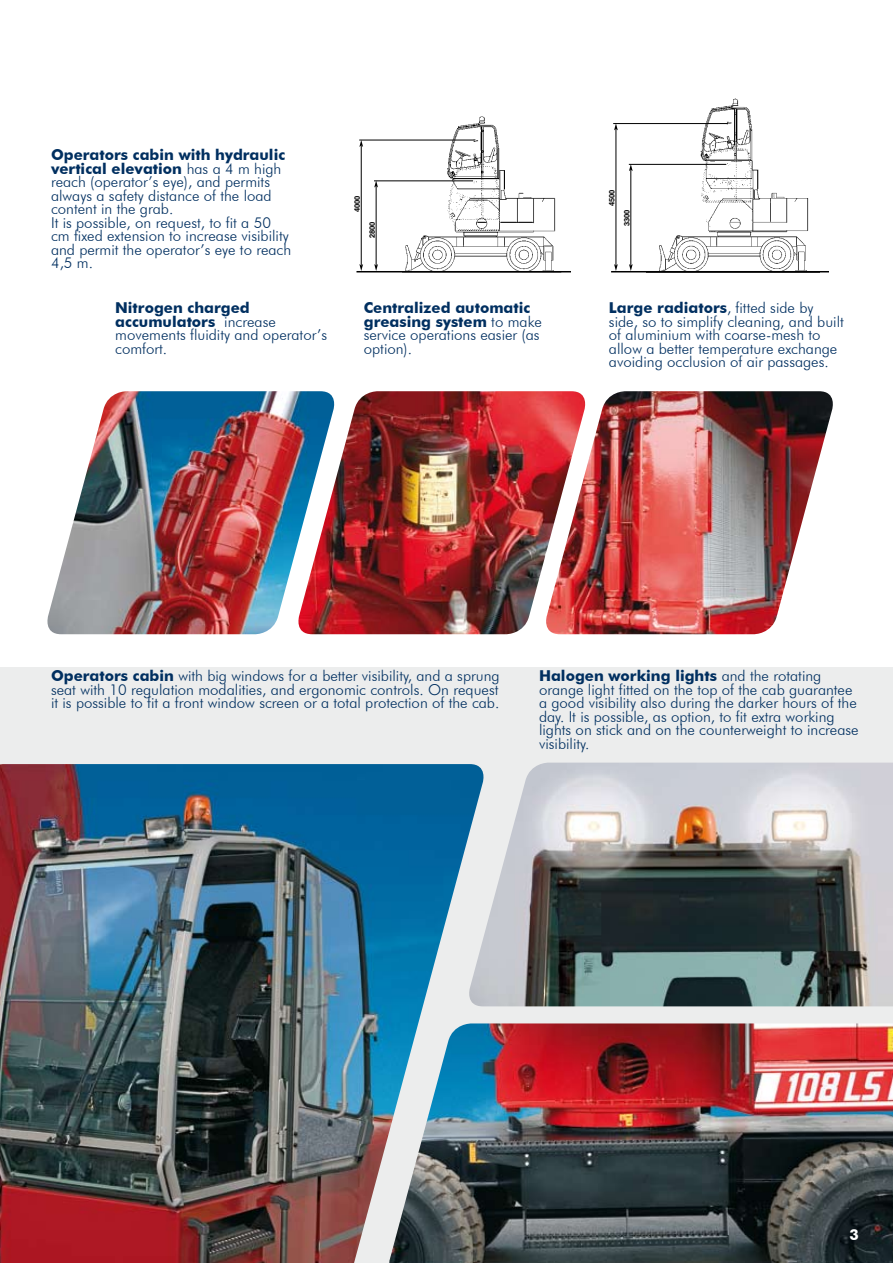
<style>
.page{position:relative;width:893px;height:1263px;background:#fff}
.page>*{position:absolute;margin:0;border:0;box-sizing:border-box;transform-origin:0 0}
.t1{font:300 15px/13.5px "Futura BT";color:#002f60}
.t2{font:700 15px "Futura BT";color:#fff}
.t3{font:700 7.5px "Helvetica";color:#000}
.s1{font-weight:700}
</style>
<div class="page">
<div style="left:0;top:668px;width:893px;height:595px;background:#eceded"></div>
<img style="left:488px;top:1023px;width:405px;height:240px">
<img style="left:488px;top:763px;width:405px;height:243px">
<img style="left:646px;top:98px;width:173px;height:175px">
<hr style="left:611px;top:271px;width:217px;height:1px;background:#000">
<hr style="left:629px;top:164px;width:97px;height:1px;background:#000">
<hr style="left:613px;top:123px;width:115px;height:1px;background:#000">
<hr style="left:631px;top:170px;width:1px;height:95px;background:#000">
<svg style="left:629px;top:164px;width:4px;height:7px"></svg>
<svg style="left:629px;top:264px;width:4px;height:7px"></svg>
<hr style="left:616px;top:129px;width:1px;height:136px;background:#000">
<svg style="left:614px;top:123px;width:4px;height:7px"></svg>
<svg style="left:614px;top:264px;width:4px;height:7px"></svg>
<img style="left:402px;top:116px;width:159px;height:157px">
<hr style="left:356px;top:271px;width:215px;height:1px;background:#000">
<hr style="left:374px;top:181px;width:99px;height:1px;background:#000">
<hr style="left:359px;top:140px;width:115px;height:1px;background:#000">
<hr style="left:376px;top:186px;width:1px;height:79px;background:#000">
<svg style="left:374px;top:181px;width:4px;height:6px"></svg>
<svg style="left:374px;top:264px;width:4px;height:7px"></svg>
<hr style="left:361px;top:146px;width:1px;height:119px;background:#000">
<svg style="left:359px;top:140px;width:4px;height:7px"></svg>
<svg style="left:359px;top:264px;width:4px;height:7px"></svg>
<img style="left:0;top:764px;width:488px;height:499px">
<img style="left:47px;top:391px;width:247px;height:243px">
<img style="left:294px;top:391px;width:248px;height:243px">
<img style="left:542px;top:391px;width:291px;height:243px">
<p class="t1" style="left:51px;top:148px;width:242px"><span class="s1">Operators cabin with hydraulic vertical elevation</span> has a 4 m high reach (operator’s eye), and permits always a safety distance of the load content in the grab.<br>It is possible, on request, to fit a 50 cm fixed extension to increase visibility and permit the operator’s eye to reach<br>4,5 m.</p>
<p class="t1" style="left:115px;top:301px;width:213px"><span class="s1">Nitrogen charged accumulators</span> increase movements fluidity and operator’s comfort.</p>
<p class="t1" style="left:364px;top:301px;width:180px"><span class="s1">Centralized automatic greasing system</span> to make service operations easier (as option).</p>
<p class="t1" style="left:609px;top:301px;width:236px"><span class="s1">Large radiators</span>, fitted side by side, so to simplify cleaning, and built of aluminium with coarse-mesh to allow a better temperature exchange avoiding occlusion of air passages.</p>
<p class="t3" style="left:607px;top:206px;width:18px;rotate:-90deg">4500</p>
<p class="t3" style="left:352px;top:212px;width:18px;rotate:-90deg">4000</p>
<p class="t3" style="left:622px;top:226px;width:18px;rotate:-90deg">3300</p>
<p class="t3" style="left:367px;top:238px;width:18px;rotate:-90deg">2800</p>
<p class="t1" style="left:51px;top:669px;width:450px;text-align:justify"><span class="s1">Operators cabin</span> with big windows for a better visibility, and a sprung seat with 10 regulation modalities, and ergonomic controls. On request it is possible to fit a front window screen or a total protection of the cab.</p>
<p class="t1" style="left:539px;top:669px;width:321px"><span class="s1">Halogen working lights</span> and the rotating orange light fitted on the top of the cab guarantee a good visibility also during the darker hours of the day. It is possible, as option, to fit extra working lights on stick and on the counterweight to increase visibility.</p>
<p class="t2" style="left:850px;top:1225px;width:11px">3</p>
</div>
